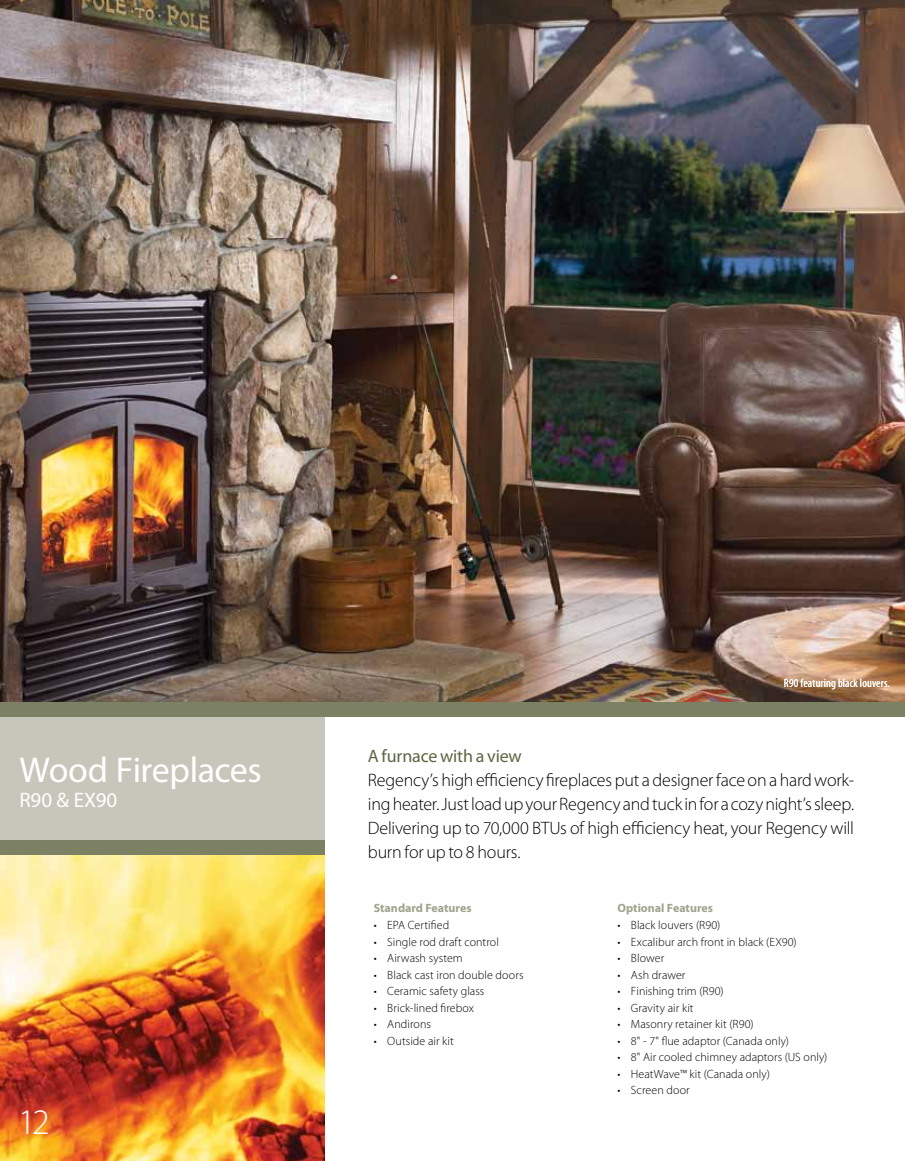
<style>
.page{position:relative;width:905px;height:1161px;background:#fff}
.page>*{position:absolute;margin:0;border:0;box-sizing:border-box;transform-origin:0 0}
.t1{font:36px "Myriad Pro";letter-spacing:-.015em;color:#fff}
.t2{font:300 36px "Myriad Pro";color:#fff}
.t3{font:21px "Myriad Pro";color:#fff}
.t4{font:300 18px/24px "Myriad Pro";letter-spacing:-.01em;color:#000;text-align:justify}
.t5{font:18px "Myriad Pro";letter-spacing:-.01em;color:#5d6642}
.t6{font:300 12px "Myriad Pro";letter-spacing:.005em;color:#000}
.t7{font:700 12px "Myriad Pro";color:#9fa38b}
.t8{font:condensed 12px "Myriad Pro";letter-spacing:.015em;color:#fff}
</style>
<div class="page">
<div style="left:0;top:702px;width:324px;height:152px;background:#c8c5bb"></div>
<img style="left:0;top:855px;width:324px;height:306px">
<div style="left:0;top:702px;width:904px;height:15px;background:#7c8164"></div>
<div style="left:0;top:840px;width:324px;height:15px;background:#7c8164"></div>
<img style="left:904px;top:0;width:1px;height:702px">
<img style="left:0;top:0;width:904px;height:702px">
<h1 class="t1" style="left:20px;top:748px;width:244px">Wood Fireplaces</h1>
<h2 class="t3" style="left:20px;top:787px;width:99px">R90 &amp; EX90</h2>
<h1 class="t2" style="left:18px;top:1100px;width:33px">12</h1>
<p class="t8" style="left:784px;top:676px;width:107px">R90 featuring black louvers.</p>
<h3 class="t5" style="left:368px;top:745px;width:155px">A furnace with a view</h3>
<p class="t4" style="left:368px;top:768px;width:487px">Regency’s high efficiency fireplaces put a designer face on a hard work&shy;ing heater. Just load up your Regency and tuck in for a cozy night’s sleep.<br>Delivering up to 70,000 BTUs of high efficiency heat, your Regency will burn for up to 8 hours.</p>
<p class="t7" style="left:374px;top:900px;width:99px">Standard Features</p>
<p class="t7" style="left:617px;top:900px;width:97px">Optional Features</p>
<p class="t6" style="left:374px;top:918px;width:77px">• EPA Certified</p>
<p class="t6" style="left:374px;top:934px;width:127px">• Single rod draft control</p>
<p class="t6" style="left:374px;top:951px;width:90px">• Airwash system</p>
<p class="t6" style="left:374px;top:967px;width:151px">• Black cast iron double doors</p>
<p class="t6" style="left:374px;top:984px;width:112px">• Ceramic safety glass</p>
<p class="t6" style="left:374px;top:1000px;width:102px">• Brick-lined firebox</p>
<p class="t6" style="left:374px;top:1017px;width:59px">• Andirons</p>
<p class="t6" style="left:374px;top:1033px;width:82px">• Outside air kit</p>
<p class="t6" style="left:617px;top:918px;width:104px">• Black louvers (R90)</p>
<p class="t6" style="left:617px;top:934px;width:181px">• Excalibur arch front in black (EX90)</p>
<p class="t6" style="left:617px;top:951px;width:48px">• Blower</p>
<p class="t6" style="left:617px;top:967px;width:70px">• Ash drawer</p>
<p class="t6" style="left:617px;top:984px;width:108px">• Finishing trim (R90)</p>
<p class="t6" style="left:617px;top:1000px;width:78px">• Gravity air kit</p>
<p class="t6" style="left:617px;top:1017px;width:138px">• Masonry retainer kit (R90)</p>
<p class="t6" style="left:617px;top:1033px;width:173px">• 8" - 7" flue adaptor (Canada only)</p>
<p class="t6" style="left:617px;top:1050px;width:211px">• 8" Air cooled chimney adaptors (US only)</p>
<p class="t6" style="left:617px;top:1066px;width:154px">• HeatWave™ kit (Canada only)</p>
<p class="t6" style="left:617px;top:1083px;width:74px">• Screen door</p>
</div>
